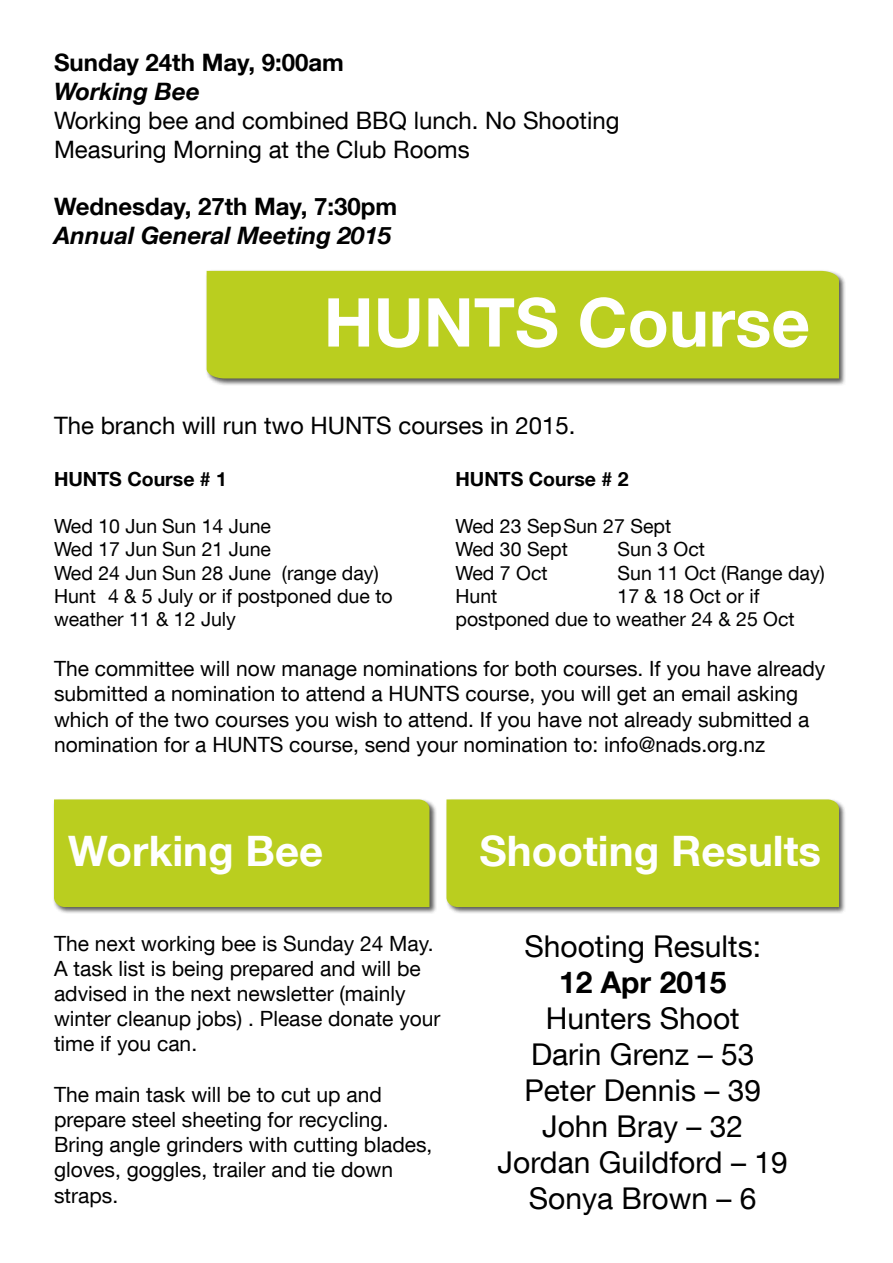
<style>
.page{position:relative;width:893px;height:1263px;background:#fff}
.page>*{position:absolute;margin:0;border:0;box-sizing:border-box;transform-origin:0 0}
.t1{font:700 67.5px "Helvetica Neue LT Com";color:#fff}
.t2{font:700 42px "Helvetica Neue LT Com";color:#fff}
.t3{font:30px/36px "Helvetica Neue LT Com";color:#000;text-align:center}
.t4{font:700 30px "Helvetica Neue LT Com";color:#000}
.t5{font:24px/28.8px "Helvetica Neue LT Com";color:#000}
.t6{font:700 24px "Helvetica Neue LT Com";color:#000}
.t7{font:italic 700 24px "Helvetica Neue LT Com";color:#000}
.t8{font:21px/25.2px "Helvetica Neue LT Com";color:#000}
.t9{font:19.5px/23.4px "Helvetica Neue LT Com";color:#000}
.t10{font:700 19.5px "Helvetica Neue LT Com";color:#000}
</style>
<div class="page">
<div style="left:205px;top:269px;width:641px;height:117px;background:#000;opacity:.75"></div>
<div style="left:207px;top:271px;width:632px;height:107px;background:#bace1f"></div>
<div style="left:445px;top:798px;width:402px;height:116px;background:#000;opacity:.75"></div>
<div style="left:446px;top:799px;width:393px;height:108px;background:#bace1f"></div>
<div style="left:52px;top:798px;width:385px;height:116px;background:#000;opacity:.75"></div>
<div style="left:54px;top:799px;width:375px;height:108px;background:#bace1f"></div>
<p class="t6" style="left:54px;top:47px;width:291px">Sunday 24th May, 9:00am</p>
<p class="t7" style="left:54px;top:76px;width:147px">Working Bee</p>
<p class="t5" style="left:54px;top:105px;width:567px">Working bee and combined BBQ lunch. No Shooting<br>Measuring Morning at the Club Rooms</p>
<p class="t6" style="left:54px;top:191px;width:345px">Wednesday, 27th May, 7:30pm</p>
<p class="t7" style="left:54px;top:220px;width:339px">Annual General Meeting 2015</p>
<h1 class="t1" style="left:324px;top:280px;width:488px">HUNTS Course</h1>
<p class="t5" style="left:54px;top:410px;width:523px">The branch will run two HUNTS courses in 2015.</p>
<p class="t10" style="left:54px;top:467px;width:175px">HUNTS Course # 1</p>
<p class="t9" style="left:54px;top:514px;width:340px">Wed 10 Jun Sun 14 June<br>Wed 17 Jun Sun 21 June<br>Wed 24 Jun Sun 28 June (range day)<br>Hunt 4 &amp; 5 July or if postponed due to weather 11 &amp; 12 July</p>
<p class="t10" style="left:455px;top:467px;width:175px">HUNTS Course # 2</p>
<p class="t9" style="left:455px;top:514px;width:217px">Wed 23 SepSun 27 Sept<br>Wed 30 Sept</p>
<p class="t9" style="left:617px;top:537px;width:89px">Sun 3 Oct</p>
<p class="t9" style="left:455px;top:560px;width:94px">Wed 7 Oct</p>
<p class="t9" style="left:617px;top:560px;width:209px">Sun 11 Oct (Range day)</p>
<p class="t9" style="left:455px;top:584px;width:43px">Hunt</p>
<p class="t9" style="left:455px;top:584px;width:341px;text-indent:162px">17 &amp; 18 Oct or if postponed due to weather 24 &amp; 25 Oct</p>
<p class="t8" style="left:54px;top:656px;width:773px">The committee will now manage nominations for both courses. If you have already submitted a nomination to attend a HUNTS course, you will get an email asking which of the two courses you wish to attend. If you have not already submitted a nomination for a HUNTS course, send your nomination to: info@nads.org.nz</p>
<h2 class="t2" style="left:68px;top:825px;width:257px">Working Bee</h2>
<h2 class="t2" style="left:480px;top:824px;width:343px">Shooting Results</h2>
<p class="t8" style="left:54px;top:930px;width:388px">The next working bee is Sunday 24 May.<br>A task list is being prepared and will be advised in the next newsletter (mainly winter cleanup jobs) . Please donate your time if you can.</p>
<p class="t8" style="left:54px;top:1081px;width:380px">The main task will be to cut up and prepare steel sheeting for recycling.<br>Bring angle grinders with cutting blades, gloves, goggles, trailer and tie down straps.</p>
<h3 class="t3" style="left:524px;top:927px;width:238px">Shooting Results:</h3>
<h3 class="t4" style="left:559px;top:963px;width:169px">12 Apr 2015</h3>
<h3 class="t3" style="left:498px;top:999px;width:292px">Hunters Shoot<br>Darin Grenz – 53<br>Peter Dennis – 39<br>John Bray – 32<br>Jordan Guildford – 19<br>Sonya Brown – 6</h3>
</div>
